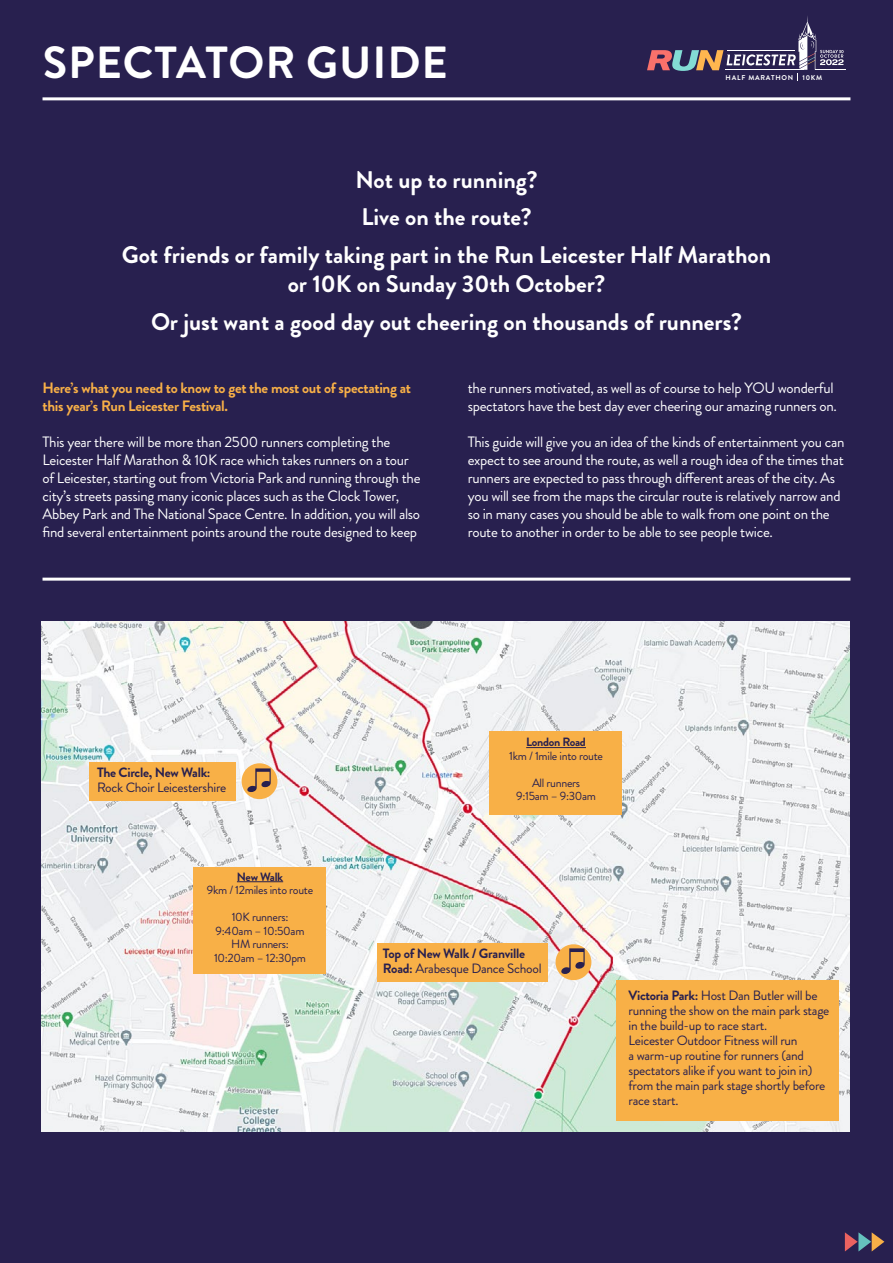
<style>
.page{position:relative;width:893px;height:1263px;background:#28204f}
.page>*{position:absolute;margin:0;border:0;box-sizing:border-box;transform-origin:0 0}
.t1{font:700 45px "Brandon Grotesque";letter-spacing:.02em;color:#fff}
.t2{font:700 24px/37.8px "Brandon Grotesque";color:#fff;text-align:center}
.t3{font:15px/18px "Brandon Grotesque";letter-spacing:-.02em;color:#fff}
.t4{font:700 15px/18px "Brandon Grotesque";letter-spacing:-.02em;color:#f8b047}
.t5{font:13.5px/15px "Brandon Grotesque";letter-spacing:-.02em;color:#28204f}
.t6{font:700 13.5px/15px "Brandon Grotesque";letter-spacing:-.02em;color:#28204f}
.t7{font:12px/13.5px "Brandon Grotesque";letter-spacing:-.025em;color:#28204f;text-align:center}
.t8{font:700 12px "Brandon Grotesque";letter-spacing:-.025em;color:#28204f}
.t9{font:700 7.05px "Brandon Grotesque";letter-spacing:.105em;color:#fff}
.s1{font-weight:400}
.s2{font-weight:700}
</style>
<div class="page">
<hr style="left:815px;top:69px;width:30px;height:1px;background:#fff">
<svg style="left:647px;top:16px;width:197px;height:65px"></svg>
<hr style="left:43px;top:97px;width:807px;height:3px;background:#fff">
<hr style="left:43px;top:578px;width:807px;height:3px;background:#fff">
<svg style="left:845px;top:1232px;width:39px;height:19px"></svg>
<img style="left:42px;top:621px;width:808px;height:511px">
<div style="left:193px;top:868px;width:133px;height:106px;background:#f8b047"></div>
<hr style="left:237px;top:881px;width:46px;height:1px;background:#28204f">
<div style="left:489px;top:731px;width:133px;height:84px;background:#f8b047"></div>
<hr style="left:526px;top:747px;width:60px;height:1px;background:#28204f">
<div style="left:242px;top:763px;width:35px;height:36px;background:#f8b047;border-radius:50%"></div>
<svg style="left:244px;top:768px;width:27px;height:25px"></svg>
<div style="left:556px;top:944px;width:35px;height:36px;background:#f8b047;border-radius:50%"></div>
<svg style="left:558px;top:948px;width:27px;height:26px"></svg>
<div style="left:616px;top:980px;width:222px;height:140px;background:#f8b047"></div>
<div style="left:90px;top:762px;width:146px;height:39px;background:#f8b047"></div>
<div style="left:378px;top:943px;width:170px;height:39px;background:#f8b047"></div>
<h1 class="t1" style="left:43px;top:31px;width:407px">SPECTATOR GUIDE</h1>
<p class="t9" style="left:726px;top:72px;width:69px">HALF MARATHON</p>
<p class="t9" style="left:802px;top:72px;width:21px">10KM</p>
<h2 class="t2" style="left:122px;top:161px;width:651px">Not up to running?<br>Live on the route?<br>Got friends or family taking part in the Run Leicester Half Marathon</h2>
<h2 class="t2" style="left:151px;top:265px;width:592px">or 10K on Sunday 30th October?<br>Or just want a good day out cheering on thousands of runners?</h2>
<p class="t4" style="left:43px;top:379px;width:370px">Here’s what you need to know to get the most out of spectating at this year’s Run Leicester Festival.</p>
<p class="t3" style="left:43px;top:433px;width:380px">This year there will be more than 2500 runners completing the Leicester Half Marathon &amp; 10K race which takes runners on a tour of Leicester, starting out from Victoria Park and running through the city’s streets passing many iconic places such as the Clock Tower, Abbey Park and The National Space Centre. In addition, you will also find several entertainment points around the route designed to keep</p>
<p class="t3" style="left:468px;top:379px;width:371px">the runners motivated, as well as of course to help YOU wonderful spectators have the best day ever cheering our amazing runners on.</p>
<p class="t3" style="left:468px;top:433px;width:378px">This guide will give you an idea of the kinds of entertainment you can expect to see around the route, as well a rough idea of the times that runners are expected to pass through different areas of the city. As you will see from the maps the circular route is relatively narrow and so in many cases you should be able to walk from one point on the route to another in order to be able to see people twice.</p>
<p class="t6" style="left:97px;top:765px;width:115px">The Circle, New Walk:</p>
<p class="t5" style="left:97px;top:780px;width:131px">Rock Choir Leicestershire</p>
<p class="t8" style="left:526px;top:734px;width:61px">London Road</p>
<p class="t7" style="left:509px;top:749px;width:95px">1km / 1mile into route</p>
<p class="t7" style="left:516px;top:776px;width:81px">All runners<br>9:15am – 9:30am</p>
<p class="t8" style="left:237px;top:868px;width:48px">New Walk</p>
<p class="t7" style="left:207px;top:883px;width:108px">9km / 12miles into route</p>
<p class="t7" style="left:214px;top:910px;width:94px">10K runners:<br>9:40am – 10:50am<br>HM runners:<br>10:20am – 12:30pm</p>
<p class="t6" style="left:383px;top:946px;width:160px">Top of New Walk / Granville<br>Road: <span class="s1">Arabesque Dance School</span></p>
<p class="t5" style="left:628px;top:988px;width:202px"><span class="s2">Victoria Park:</span> Host Dan Butler will be running the show on the main park stage in the build-up to race start.<br>Leicester Outdoor Fitness will run<br>a warm-up routine for runners (and spectators alike if you want to join in) from the main park stage shortly before race start.</p>
</div>
